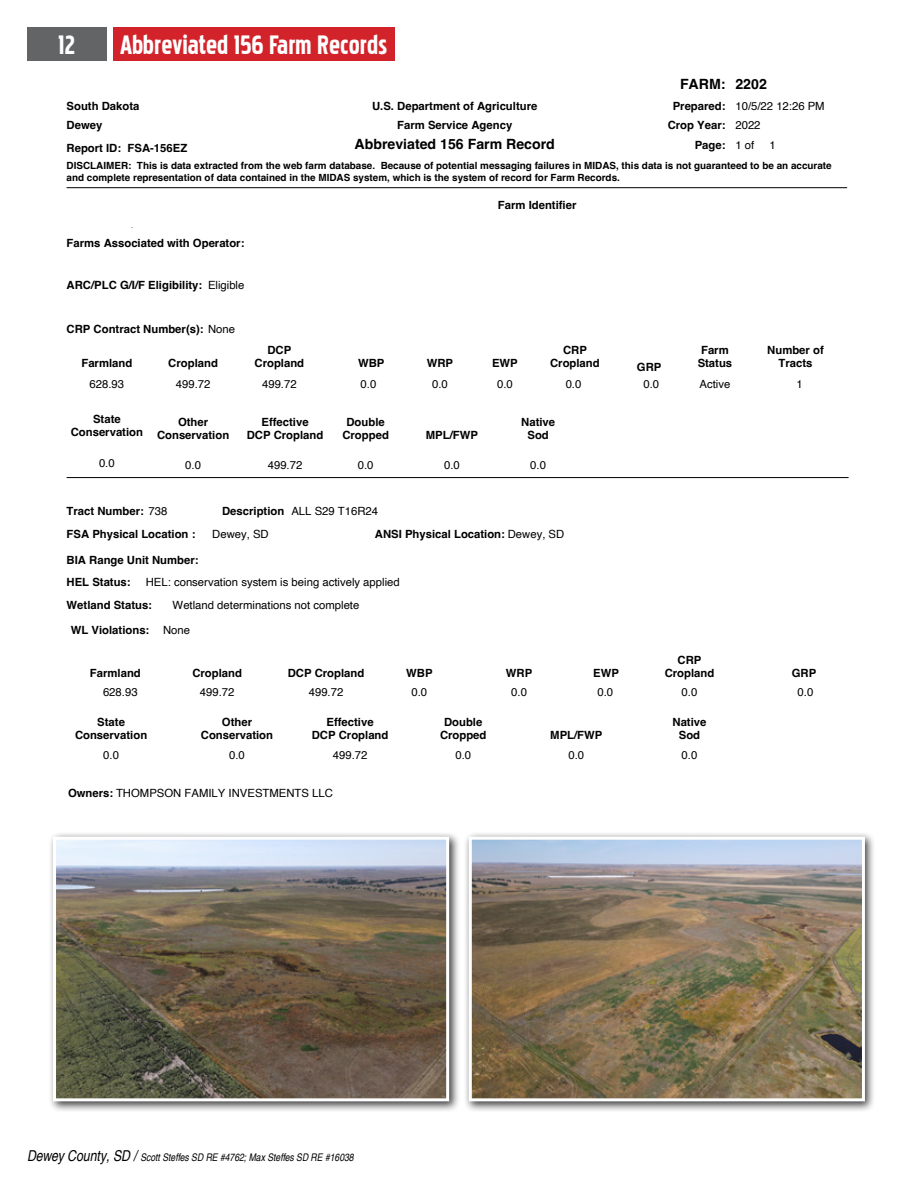
<style>
.page{position:relative;width:918px;height:1188px;background:#fff}
.page>*{position:absolute;margin:0;border:0;box-sizing:border-box;transform-origin:0 0}
.t1{font:33px "Pakenham";color:#fff}
.t2{font:700 14.1px "Helvetica";color:#000}
.t3{font:700 11.25px/13px "Helvetica";color:#000;text-align:center}
.t4{font:11.25px/22.6px "Helvetica";color:#000}
.t5{font:italic condensed 10.5px "Helvetica LT Pro";color:#000}
.t6{font:700 9.9px/11.4px "Helvetica";color:#000}
.s1{font-weight:400}
.s2{font-weight:700}
.s3{font-size:15px}
</style>
<div class="page">
<div style="left:27px;top:27px;width:79px;height:33px;background:#636466"></div>
<div style="left:113px;top:27px;width:281px;height:33px;background:#d2232a"></div>
<div style="left:48px;top:831px;width:412px;height:281px;background:#000;opacity:.75"></div>
<img style="left:57px;top:841px;width:388px;height:256px">
<div style="left:53px;top:837px;width:396px;height:264px;border:3px solid #fff"></div>
<div style="left:464px;top:831px;width:412px;height:281px;background:#000;opacity:.75"></div>
<img style="left:473px;top:841px;width:388px;height:256px">
<div style="left:469px;top:837px;width:396px;height:264px;border:3px solid #fff"></div>
<hr style="left:67px;top:187px;width:780px;height:1px;background:#000">
<hr style="left:67px;top:477px;width:782px;height:1px;background:#000">
<h1 class="t1" style="left:58px;top:30px;width:19px">12</h1>
<h1 class="t1" style="left:120px;top:30px;width:269px">Abbreviated 156 Farm Records</h1>
<p class="t2" style="left:680px;top:76px;width:47px">FARM:</p>
<p class="t3" style="left:673px;top:100px;width:54px">Prepared:</p>
<p class="t2" style="left:735px;top:76px;width:33px">2202</p>
<p class="t4" style="left:735px;top:115px;width:27px">2022</p>
<p class="t3" style="left:67px;top:97px;width:74px;line-height:19.8px;text-align:left">South Dakota<br>Dewey</p>
<p class="t6" style="left:67px;top:161px;width:767px">DISCLAIMER: This is data extracted from the web farm database. Because of potential messaging failures in MIDAS, this data is not guaranteed to be an accurate and complete representation of data contained in the MIDAS system, which is the system of record for Farm Records.</p>
<p class="t3" style="left:372px;top:97px;width:167px;line-height:19.8px">U.S. Department of Agriculture<br>Farm Service Agency</p>
<p class="t2" style="left:355px;top:135px;width:202px">Abbreviated 156 Farm Record</p>
<p class="t4" style="left:735px;top:95px;width:91px">10/5/22 12:26 PM</p>
<p class="t4" style="left:735px;top:134px;width:20px">1 of</p>
<p class="t4" style="left:769px;top:134px;width:8px">1</p>
<p class="t3" style="left:668px;top:120px;width:59px">Crop Year:</p>
<p class="t3" style="left:67px;top:143px;width:122px">Report ID: FSA-156EZ</p>
<p class="t3" style="left:695px;top:140px;width:32px">Page:</p>
<p class="t3" style="left:67px;top:238px;width:179px">Farms Associated with Operator:</p>
<p class="t3" style="left:67px;top:280px;width:179px">ARC/PLC G/I/F Eligibility: <span class="s1">Eligible</span></p>
<p class="t3" style="left:67px;top:324px;width:170px">CRP Contract Number(s): <span class="s1">None</span></p>
<p class="t3" style="left:498px;top:199px;width:80px">Farm Identifier</p>
<p class="t3" style="left:255px;top:345px;width:51px">DCP<br>Cropland</p>
<p class="t3" style="left:550px;top:345px;width:51px">CRP<br>Cropland</p>
<p class="t3" style="left:81px;top:358px;width:52px">Farmland</p>
<p class="t3" style="left:168px;top:358px;width:51px">Cropland</p>
<p class="t3" style="left:358px;top:358px;width:28px">WBP</p>
<p class="t3" style="left:427px;top:358px;width:28px">WRP</p>
<p class="t3" style="left:492px;top:358px;width:27px">EWP</p>
<p class="t4" style="left:497px;top:373px;width:17px">0.0</p>
<p class="t3" style="left:637px;top:362px;width:26px">GRP</p>
<p class="t4" style="left:90px;top:373px;width:36px">628.93</p>
<p class="t4" style="left:176px;top:373px;width:36px">499.72</p>
<p class="t4" style="left:361px;top:373px;width:17px">0.0</p>
<p class="t4" style="left:432px;top:373px;width:17px">0.0</p>
<p class="t4" style="left:643px;top:373px;width:17px">0.0</p>
<p class="t4" style="left:262px;top:373px;width:36px">499.72</p>
<p class="t4" style="left:566px;top:373px;width:17px">0.0</p>
<p class="t3" style="left:71px;top:414px;width:74px">State<br>Conservation</p>
<p class="t3" style="left:157px;top:417px;width:74px">Other<br>Conservation</p>
<p class="t3" style="left:247px;top:417px;width:78px">Effective<br>DCP Cropland</p>
<p class="t3" style="left:342px;top:417px;width:48px">Double<br>Cropped</p>
<p class="t3" style="left:521px;top:417px;width:35px">Native<br>Sod</p>
<p class="t3" style="left:426px;top:430px;width:54px">MPL/FWP</p>
<p class="t4" style="left:99px;top:452px;width:17px">0.0</p>
<p class="t4" style="left:185px;top:454px;width:17px">0.0</p>
<p class="t4" style="left:530px;top:454px;width:17px">0.0</p>
<p class="t4" style="left:268px;top:454px;width:36px">499.72</p>
<p class="t4" style="left:358px;top:454px;width:17px">0.0</p>
<p class="t4" style="left:444px;top:454px;width:17px">0.0</p>
<p class="t3" style="left:67px;top:501px;width:130px;line-height:22.6px;text-align:left">Tract Number: <span class="s1">738<br></span>FSA Physical Location :</p>
<p class="t3" style="left:67px;top:554px;width:133px">BIA Range Unit Number:</p>
<p class="t4" style="left:222px;top:501px;width:158px"><span class="s2">Description</span> ALL S29 T16R24</p>
<p class="t4" style="left:212px;top:523px;width:58px">Dewey, SD</p>
<p class="t3" style="left:375px;top:529px;width:191px">ANSI Physical Location: <span class="s1">Dewey, SD</span></p>
<p class="t3" style="left:67px;top:577px;width:66px">HEL Status:</p>
<p class="t4" style="left:173px;top:571px;width:229px;text-indent:-27px">HEL: conservation system is being actively applied<br>Wetland determinations not complete</p>
<p class="t3" style="left:71px;top:625px;width:121px">WL Violations: <span class="s1">None</span></p>
<p class="t3" style="left:67px;top:600px;width:87px">Wetland Status:</p>
<p class="t3" style="left:698px;top:345px;width:36px">Farm<br>Status</p>
<p class="t4" style="left:700px;top:373px;width:32px">Active</p>
<p class="t3" style="left:767px;top:345px;width:58px">Number of<br>Tracts</p>
<p class="t4" style="left:797px;top:373px;width:8px">1</p>
<p class="t3" style="left:665px;top:654px;width:51px">CRP<br>Cropland</p>
<p class="t3" style="left:90px;top:667px;width:52px">Farmland</p>
<p class="t3" style="left:192px;top:667px;width:51px">Cropland</p>
<p class="t3" style="left:288px;top:667px;width:78px">DCP Cropland</p>
<p class="t3" style="left:406px;top:667px;width:28px">WBP</p>
<p class="t3" style="left:506px;top:667px;width:28px">WRP</p>
<p class="t3" style="left:792px;top:667px;width:26px">GRP</p>
<p class="t3" style="left:75px;top:717px;width:74px">State<br>Conservation</p>
<p class="t3" style="left:201px;top:717px;width:74px">Other<br>Conservation</p>
<p class="t3" style="left:312px;top:717px;width:78px">Effective<br>DCP Cropland</p>
<p class="t3" style="left:440px;top:717px;width:48px">Double<br>Cropped</p>
<p class="t3" style="left:673px;top:717px;width:35px">Native<br>Sod</p>
<p class="t3" style="left:593px;top:667px;width:27px">EWP</p>
<p class="t4" style="left:597px;top:682px;width:17px">0.0</p>
<p class="t4" style="left:103px;top:682px;width:36px">628.93</p>
<p class="t4" style="left:200px;top:682px;width:36px">499.72</p>
<p class="t4" style="left:309px;top:682px;width:36px">499.72</p>
<p class="t4" style="left:412px;top:682px;width:17px">0.0</p>
<p class="t4" style="left:511px;top:682px;width:17px">0.0</p>
<p class="t4" style="left:798px;top:682px;width:17px">0.0</p>
<p class="t4" style="left:682px;top:682px;width:17px">0.0</p>
<p class="t3" style="left:550px;top:730px;width:54px">MPL/FWP</p>
<p class="t4" style="left:333px;top:744px;width:36px">499.72</p>
<p class="t4" style="left:103px;top:744px;width:17px">0.0</p>
<p class="t4" style="left:229px;top:744px;width:17px">0.0</p>
<p class="t4" style="left:455px;top:744px;width:17px">0.0</p>
<p class="t4" style="left:682px;top:744px;width:17px">0.0</p>
<p class="t4" style="left:569px;top:744px;width:17px">0.0</p>
<p class="t4" style="left:68px;top:782px;width:266px"><span class="s2">Owners:</span> THOMPSON FAMILY INVESTMENTS LLC</p>
<p class="t5" style="left:27px;top:1151px;width:328px"><span class="s3">Dewey County, SD /</span> Scott Steffes SD RE #4762; Max Steffes SD RE #16038</p>
</div>
